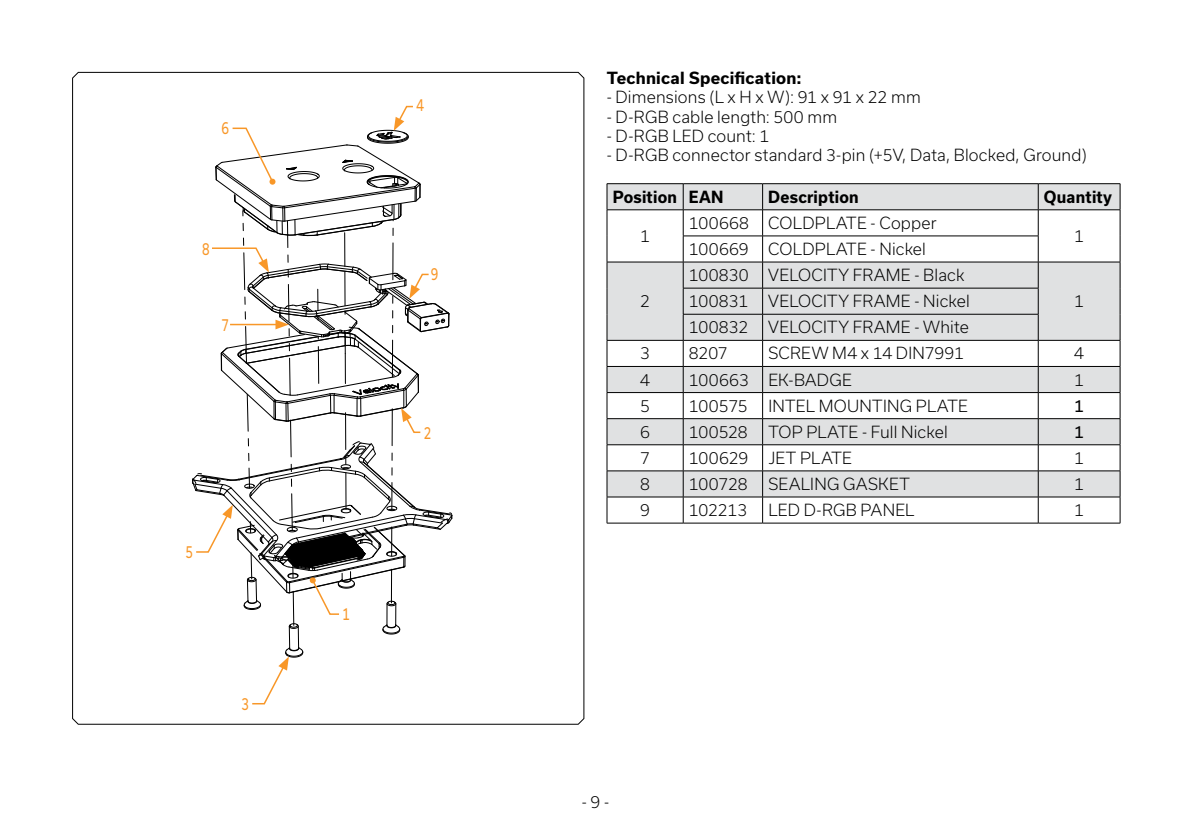
<style>
.page{position:relative;width:1191px;height:840px;background:#fff}
.page>*{position:absolute;margin:0;border:0;box-sizing:border-box;transform-origin:0 0}
.t1{font:300 16px/26px "Usual";letter-spacing:.01em;color:#000}
.t2{font:700 16px "Usual";letter-spacing:.015em;color:#000;scale:.95 1}
.t3{font:700 16px "Usual";letter-spacing:.015em;color:#000}
.t4{font:16px "Usual";color:#f89728;scale:.75 1}
.t5{font:16px "Usual";color:#000}
</style>
<div class="page">
<svg style="left:72px;top:72px;width:512px;height:652px"></svg>
<svg style="left:607px;top:184px;width:512px;height:312px;fill:#e0e1e2"></svg>
<hr style="left:607px;top:470px;width:76px;height:1px;background:#000">
<hr style="left:683px;top:470px;width:79px;height:1px;background:#000">
<hr style="left:762px;top:470px;width:276px;height:1px;background:#000">
<hr style="left:1038px;top:470px;width:82px;height:1px;background:#000">
<hr style="left:607px;top:522px;width:76px;height:1px;background:#000">
<hr style="left:683px;top:522px;width:79px;height:1px;background:#000">
<hr style="left:762px;top:522px;width:276px;height:1px;background:#000">
<hr style="left:1038px;top:522px;width:82px;height:1px;background:#000">
<hr style="left:607px;top:183px;width:76px;height:1px;background:#000">
<hr style="left:683px;top:183px;width:79px;height:1px;background:#000">
<hr style="left:762px;top:183px;width:276px;height:1px;background:#000">
<hr style="left:1038px;top:183px;width:82px;height:1px;background:#000">
<hr style="left:607px;top:209px;width:76px;height:1px;background:#000">
<hr style="left:683px;top:209px;width:79px;height:1px;background:#000">
<hr style="left:762px;top:209px;width:276px;height:1px;background:#000">
<hr style="left:1038px;top:209px;width:82px;height:1px;background:#000">
<hr style="left:683px;top:235px;width:79px;height:1px;background:#000">
<hr style="left:762px;top:235px;width:276px;height:1px;background:#000">
<hr style="left:607px;top:261px;width:76px;height:1px;background:#000">
<hr style="left:683px;top:261px;width:79px;height:1px;background:#000">
<hr style="left:762px;top:261px;width:276px;height:1px;background:#000">
<hr style="left:1038px;top:261px;width:82px;height:1px;background:#000">
<hr style="left:683px;top:287px;width:79px;height:1px;background:#000">
<hr style="left:762px;top:287px;width:276px;height:1px;background:#000">
<hr style="left:683px;top:314px;width:79px;height:1px;background:#000">
<hr style="left:762px;top:314px;width:276px;height:1px;background:#000">
<hr style="left:607px;top:340px;width:76px;height:1px;background:#000">
<hr style="left:683px;top:340px;width:79px;height:1px;background:#000">
<hr style="left:762px;top:340px;width:276px;height:1px;background:#000">
<hr style="left:1038px;top:340px;width:82px;height:1px;background:#000">
<hr style="left:607px;top:366px;width:76px;height:1px;background:#000">
<hr style="left:683px;top:366px;width:79px;height:1px;background:#000">
<hr style="left:762px;top:366px;width:276px;height:1px;background:#000">
<hr style="left:1038px;top:366px;width:82px;height:1px;background:#000">
<hr style="left:607px;top:392px;width:76px;height:1px;background:#000">
<hr style="left:683px;top:392px;width:79px;height:1px;background:#000">
<hr style="left:762px;top:392px;width:276px;height:1px;background:#000">
<hr style="left:1038px;top:392px;width:82px;height:1px;background:#000">
<hr style="left:607px;top:418px;width:76px;height:1px;background:#000">
<hr style="left:683px;top:418px;width:79px;height:1px;background:#000">
<hr style="left:762px;top:418px;width:276px;height:1px;background:#000">
<hr style="left:1038px;top:418px;width:82px;height:1px;background:#000">
<hr style="left:607px;top:444px;width:76px;height:1px;background:#000">
<hr style="left:683px;top:444px;width:79px;height:1px;background:#000">
<hr style="left:762px;top:444px;width:276px;height:1px;background:#000">
<hr style="left:1038px;top:444px;width:82px;height:1px;background:#000">
<hr style="left:607px;top:496px;width:76px;height:1px;background:#000">
<svg style="left:606px;top:184px;width:1px;height:338px"></svg>
<hr style="left:683px;top:496px;width:79px;height:1px;background:#000">
<svg style="left:683px;top:184px;width:1px;height:338px"></svg>
<hr style="left:762px;top:496px;width:276px;height:1px;background:#000">
<svg style="left:762px;top:184px;width:1px;height:338px"></svg>
<hr style="left:1038px;top:496px;width:82px;height:1px;background:#000">
<svg style="left:1038px;top:184px;width:1px;height:338px"></svg>
<svg style="left:1119px;top:184px;width:1px;height:338px"></svg>
<svg style="left:191px;top:105px;width:262px;height:599px"></svg>
<p class="t4" style="left:221px;top:119px;width:12px">6</p>
<p class="t4" style="left:202px;top:239px;width:12px">8</p>
<p class="t4" style="left:222px;top:316px;width:12px">7</p>
<p class="t4" style="left:185px;top:543px;width:12px">5</p>
<p class="t4" style="left:241px;top:694px;width:12px">3</p>
<p class="t4" style="left:342px;top:604px;width:12px">1</p>
<p class="t4" style="left:416px;top:95px;width:12px">4</p>
<p class="t4" style="left:431px;top:264px;width:12px">9</p>
<p class="t4" style="left:424px;top:423px;width:12px">2</p>
<p class="t3" style="left:607px;top:69px;width:196px">Technical Specification:</p>
<p class="t1" style="left:607px;top:84px;width:316px">- Dimensions (L x H x W): 91 x 91 x 22 mm</p>
<p class="t1" style="left:607px;top:103px;width:232px">- D-RGB cable length: 500 mm</p>
<p class="t1" style="left:607px;top:123px;width:164px">- D-RGB LED count: 1</p>
<p class="t1" style="left:607px;top:142px;width:481px">- D-RGB connector standard 3-pin (+5V, Data, Blocked, Ground)</p>
<p class="t2" style="left:612px;top:187px;width:118px">Position EAN</p>
<p class="t2" style="left:768px;top:187px;width:97px">Description</p>
<p class="t2" style="left:1044px;top:187px;width:73px">Quantity</p>
<p class="t1" style="left:640px;top:223px;width:11px">1</p>
<p class="t1" style="left:689px;top:210px;width:249px">100668 COLDPLATE - Copper</p>
<p class="t1" style="left:1074px;top:223px;width:11px">1</p>
<p class="t1" style="left:689px;top:236px;width:239px">100669 COLDPLATE - Nickel</p>
<p class="t1" style="left:640px;top:288px;width:11px">2</p>
<p class="t1" style="left:689px;top:262px;width:277px">100830 VELOCITY FRAME - Black<br>100831</p>
<p class="t1" style="left:768px;top:288px;width:203px">VELOCITY FRAME - Nickel</p>
<p class="t1" style="left:1074px;top:288px;width:11px">1</p>
<p class="t1" style="left:689px;top:314px;width:61px">100832</p>
<p class="t1" style="left:768px;top:314px;width:202px">VELOCITY FRAME - White</p>
<p class="t1" style="left:640px;top:340px;width:11px">3</p>
<p class="t1" style="left:689px;top:340px;width:40px">8207</p>
<p class="t1" style="left:768px;top:340px;width:197px">SCREW M4 x 14 DIN7991</p>
<p class="t1" style="left:1074px;top:340px;width:11px">4</p>
<p class="t1" style="left:640px;top:366px;width:11px">4</p>
<p class="t1" style="left:689px;top:366px;width:165px">100663 EK-BADGE</p>
<p class="t1" style="left:1074px;top:366px;width:11px">1</p>
<p class="t1" style="left:640px;top:392px;width:11px">5</p>
<p class="t1" style="left:689px;top:392px;width:60px">100575</p>
<p class="t1" style="left:768px;top:392px;width:201px">INTEL MOUNTING PLATE</p>
<p class="t5" style="left:1074px;top:396px;width:12px">1</p>
<p class="t1" style="left:640px;top:418px;width:11px">6</p>
<p class="t1" style="left:689px;top:418px;width:60px">100528</p>
<p class="t1" style="left:768px;top:418px;width:181px">TOP PLATE - Full Nickel</p>
<p class="t5" style="left:1074px;top:422px;width:12px">1</p>
<p class="t1" style="left:640px;top:444px;width:11px">7</p>
<p class="t1" style="left:689px;top:444px;width:165px">100629 JET PLATE</p>
<p class="t1" style="left:1074px;top:444px;width:11px">1</p>
<p class="t1" style="left:640px;top:470px;width:11px">8</p>
<p class="t1" style="left:689px;top:470px;width:60px">100728</p>
<p class="t1" style="left:768px;top:470px;width:143px">SEALING GASKET</p>
<p class="t1" style="left:1074px;top:470px;width:11px">1</p>
<p class="t1" style="left:640px;top:496px;width:11px">9</p>
<p class="t1" style="left:689px;top:496px;width:60px">102213</p>
<p class="t1" style="left:768px;top:496px;width:148px">LED D-RGB PANEL</p>
<p class="t1" style="left:1074px;top:496px;width:11px">1</p>
<p class="t1" style="left:582px;top:788px;width:29px">- 9 -</p>
</div>
